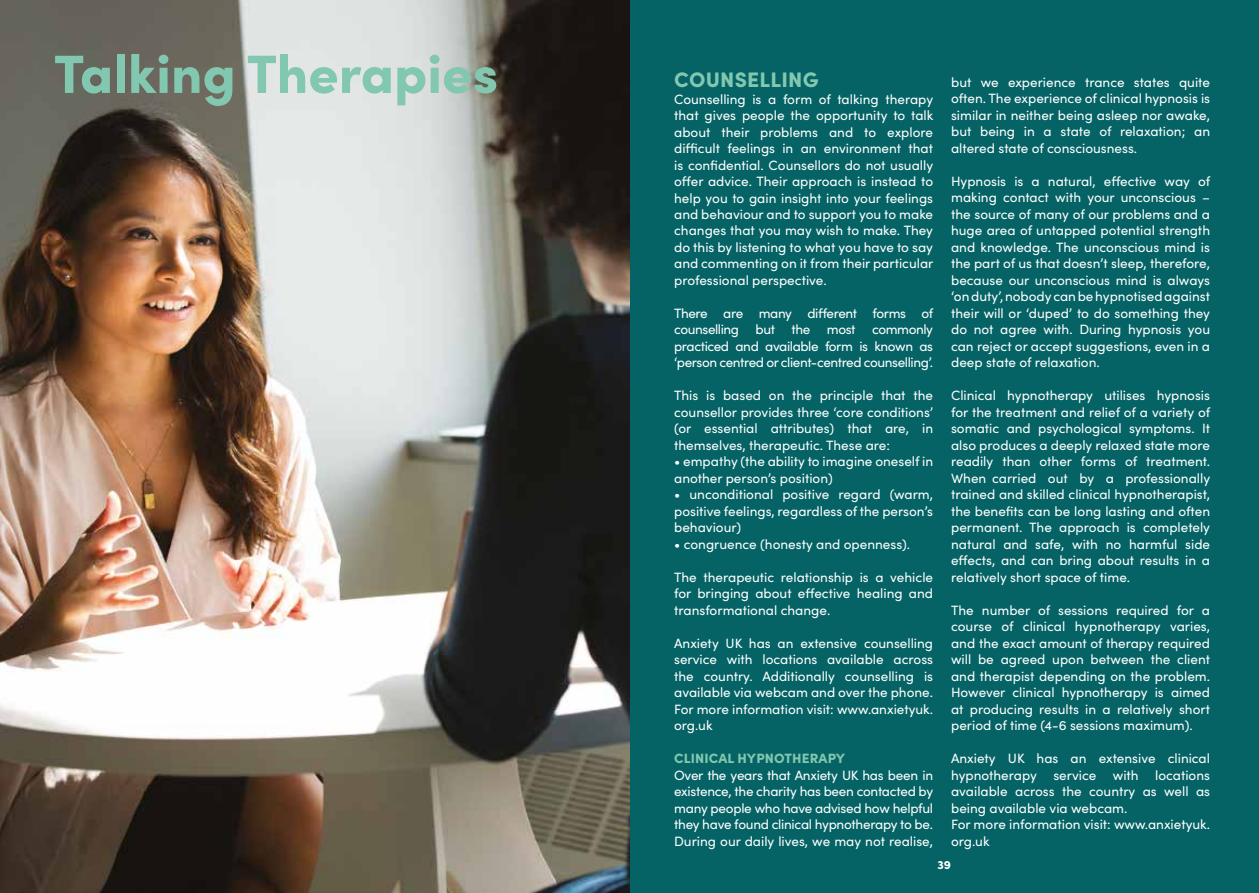
<style>
.page{position:relative;width:1259px;height:893px;background:#fff}
.page>*{position:absolute;margin:0;border:0;box-sizing:border-box;transform-origin:0 0}
.t1{font:900 54px "Sofia Pro";color:#82c7af}
.t2{font:900 21px "Sofia Pro";letter-spacing:.01em;color:#82c7af}
.t3{font:13.5px/16.5px "Sofia Pro";color:#fff;text-align:justify}
.t4{font:900 13.5px "Sofia Pro";letter-spacing:.01em;color:#82c7af}
.t5{font:900 12px "Sofia Pro";color:#fff}
</style>
<div class="page">
<div style="left:238px;top:0;width:1021px;height:893px;background:#056365"></div>
<img style="left:0;top:0;width:629px;height:893px">
<h1 class="t1" style="left:54px;top:32px;width:446px">Talking Therapies</h1>
<h2 class="t2" style="left:674px;top:63px;width:146px">COUNSELLING</h2>
<p class="t3" style="left:674px;top:90px;width:261px">Counselling is a form of talking therapy that gives people the opportunity to talk about their problems and to explore difficult feelings in an environment that is confidential. Counsellors do not usually offer advice. Their approach is instead to help you to gain insight into your feelings and behaviour and to support you to make changes that you may wish to make. They do this by listening to what you have to say and commenting on it from their particular professional perspective.</p>
<p class="t3" style="left:674px;top:304px;width:261px">There are many different forms of counselling but the most commonly practiced and available form is known as ‘person centred or client-centred counselling’.</p>
<p class="t3" style="left:674px;top:387px;width:260px">This is based on the principle that the counsellor provides three ‘core conditions’ (or essential attributes) that are, in themselves, therapeutic. These are:</p>
<p class="t3" style="left:674px;top:453px;width:260px">• empathy (the ability to imagine oneself in another person’s position)</p>
<p class="t3" style="left:674px;top:486px;width:260px">• unconditional positive regard (warm, positive feelings, regardless of the person’s behaviour)</p>
<p class="t3" style="left:674px;top:535px;width:237px">• congruence (honesty and openness).</p>
<p class="t3" style="left:674px;top:568px;width:260px">The therapeutic relationship is a vehicle for bringing about effective healing and transformational change.</p>
<p class="t3" style="left:674px;top:634px;width:260px">Anxiety UK has an extensive counselling service with locations available across the country. Additionally counselling is available via webcam and over the phone.<br>For more information visit: www.anxietyuk. org.uk</p>
<p class="t4" style="left:674px;top:748px;width:172px">CLINICAL HYPNOTHERAPY</p>
<p class="t3" style="left:674px;top:766px;width:260px">Over the years that Anxiety UK has been in existence, the charity has been contacted by many people who have advised how helpful they have found clinical hypnotherapy to be.<br>During our daily lives, we may not realise,</p>
<p class="t3" style="left:951px;top:73px;width:260px">but we experience trance states quite often. The experience of clinical hypnosis is similar in neither being asleep nor awake, but being in a state of relaxation; an altered state of consciousness.</p>
<p class="t3" style="left:951px;top:172px;width:261px">Hypnosis is a natural, effective way of making contact with your unconscious – the source of many of our problems and a huge area of untapped potential strength and knowledge. The unconscious mind is the part of us that doesn’t sleep, therefore, because our unconscious mind is always ‘on duty’, nobody can be hypnotised against their will or ‘duped’ to do something they do not agree with. During hypnosis you can reject or accept suggestions, even in a deep state of relaxation.</p>
<p class="t3" style="left:951px;top:387px;width:261px">Clinical hypnotherapy utilises hypnosis for the treatment and relief of a variety of somatic and psychological symptoms. It also produces a deeply relaxed state more readily than other forms of treatment.<br>When carried out by a professionally trained and skilled clinical hypnotherapist, the benefits can be long lasting and often permanent. The approach is completely natural and safe, with no harmful side effects, and can bring about results in a relatively short space of time.</p>
<p class="t3" style="left:951px;top:601px;width:260px">The number of sessions required for a course of clinical hypnotherapy varies, and the exact amount of therapy required will be agreed upon between the client and therapist depending on the problem.<br>However clinical hypnotherapy is aimed at producing results in a relatively short period of time (4-6 sessions maximum).</p>
<p class="t3" style="left:951px;top:750px;width:260px;text-align:left">Anxiety UK has an extensive clinical hypnotherapy service with locations available across the country as well as being available via webcam.<br>For more information visit: www.anxietyuk. org.uk</p>
<p class="t5" style="left:937px;top:855px;width:15px">39</p>
</div>
